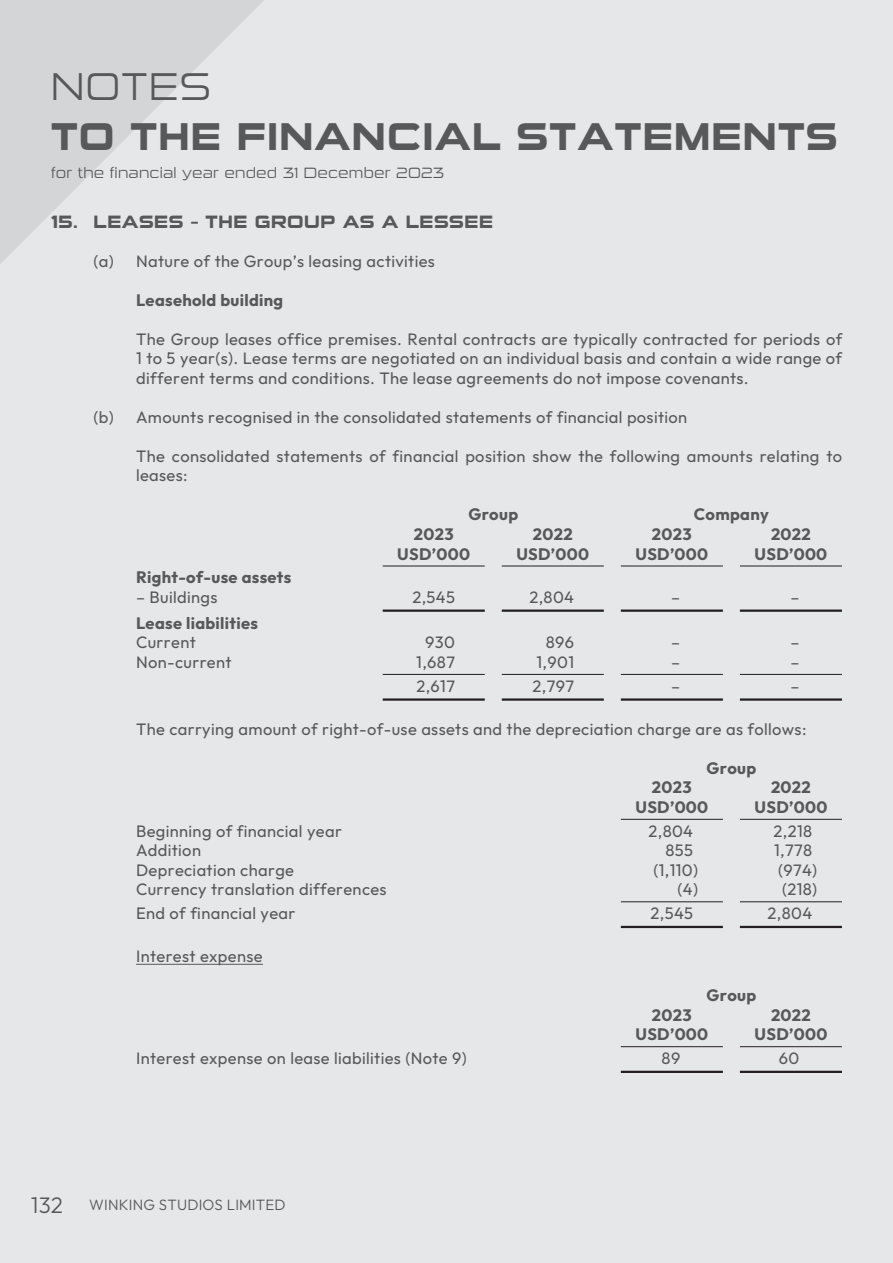
<style>
.page{position:relative;width:893px;height:1263px;background:#e6e7e9}
.page>*{position:absolute;margin:0;border:0;box-sizing:border-box;transform-origin:0 0}
.t1{font:700 39px "Sui Generis Rg";letter-spacing:.03em;color:#57585a}
.t2{font:39px "Sui Generis Lt";letter-spacing:.03em;color:#57585a}
.t3{font:700 18px "Sui Generis Rg";letter-spacing:.03em;color:#57585a}
.t4{font:16.5px/19.5px "Outfit";letter-spacing:.02em;color:#57585a;text-align:justify}
.t5{font:700 16.5px "Outfit";letter-spacing:.02em;color:#57585a}
.t6{font:15px "Sui Generis Lt";letter-spacing:.01em;color:#57585a}
.t7{font:300 15px "Outfit";letter-spacing:.01em;color:#57585a}
.s1{font-size:22.5px}
</style>
<div class="page">
<svg style="left:0;top:0;width:264px;height:264px;fill:#d8d9db"></svg>
<hr style="left:383px;top:566px;width:102px;height:1px;background:#231f20">
<hr style="left:502px;top:566px;width:102px;height:1px;background:#231f20">
<hr style="left:621px;top:566px;width:102px;height:1px;background:#231f20">
<hr style="left:740px;top:566px;width:102px;height:1px;background:#231f20">
<hr style="left:383px;top:609px;width:102px;height:3px;background:#231f20">
<hr style="left:502px;top:609px;width:102px;height:3px;background:#231f20">
<hr style="left:621px;top:609px;width:102px;height:3px;background:#231f20">
<hr style="left:740px;top:609px;width:102px;height:3px;background:#231f20">
<hr style="left:383px;top:674px;width:102px;height:1px;background:#231f20">
<hr style="left:502px;top:674px;width:102px;height:1px;background:#231f20">
<hr style="left:621px;top:674px;width:102px;height:1px;background:#231f20">
<hr style="left:740px;top:674px;width:102px;height:1px;background:#231f20">
<hr style="left:383px;top:698px;width:102px;height:3px;background:#231f20">
<hr style="left:502px;top:698px;width:102px;height:3px;background:#231f20">
<hr style="left:621px;top:698px;width:102px;height:3px;background:#231f20">
<hr style="left:740px;top:698px;width:102px;height:3px;background:#231f20">
<hr style="left:621px;top:819px;width:102px;height:1px;background:#231f20">
<hr style="left:740px;top:819px;width:102px;height:1px;background:#231f20">
<hr style="left:621px;top:901px;width:102px;height:1px;background:#231f20">
<hr style="left:740px;top:901px;width:102px;height:1px;background:#231f20">
<hr style="left:621px;top:926px;width:102px;height:2px;background:#231f20">
<hr style="left:740px;top:926px;width:102px;height:2px;background:#231f20">
<hr style="left:136px;top:964px;width:127px;height:1px;background:#57585a">
<hr style="left:621px;top:1046px;width:102px;height:1px;background:#231f20">
<hr style="left:740px;top:1046px;width:102px;height:1px;background:#231f20">
<hr style="left:621px;top:1071px;width:102px;height:2px;background:#231f20">
<hr style="left:740px;top:1071px;width:102px;height:2px;background:#231f20">
<h1 class="t2" style="left:51px;top:63px;width:161px">NOTES</h1>
<h1 class="t1" style="left:51px;top:113px;width:788px">TO THE FINANCIAL STATEMENTS</h1>
<p class="t6" style="left:51px;top:164px;width:395px">for the financial year ended 31 December 2023</p>
<p class="t3" style="left:51px;top:211px;width:443px">15. LEASES – THE GROUP AS A LESSEE</p>
<p class="t4" style="left:94px;top:252px;width:343px">(a) Nature of the Group’s leasing activities</p>
<p class="t5" style="left:136px;top:289px;width:149px">Leasehold building</p>
<p class="t4" style="left:136px;top:330px;width:708px">The Group leases office premises. Rental contracts are typically contracted for periods of 1 to 5 year(s). Lease terms are negotiated on an individual basis and contain a wide range of different terms and conditions. The lease agreements do not impose covenants.</p>
<p class="t4" style="left:94px;top:408px;width:595px">(b) Amounts recognised in the consolidated statements of financial position</p>
<p class="t4" style="left:136px;top:447px;width:708px">The consolidated statements of financial position show the following amounts relating to leases:</p>
<p class="t5" style="left:468px;top:504px;width:51px">Group</p>
<p class="t5" style="left:694px;top:504px;width:77px">Company</p>
<p class="t5" style="left:414px;top:523px;width:41px">2023</p>
<p class="t5" style="left:533px;top:523px;width:41px">2022</p>
<p class="t5" style="left:652px;top:523px;width:41px">2023</p>
<p class="t5" style="left:771px;top:523px;width:41px">2022</p>
<p class="t5" style="left:397px;top:543px;width:74px">USD’000</p>
<p class="t5" style="left:516px;top:543px;width:74px">USD’000</p>
<p class="t5" style="left:635px;top:543px;width:74px">USD’000</p>
<p class="t5" style="left:754px;top:543px;width:74px">USD’000</p>
<p class="t5" style="left:136px;top:567px;width:157px">Right-of-use assets</p>
<p class="t4" style="left:136px;top:588px;width:83px">– Buildings</p>
<p class="t4" style="left:412px;top:588px;width:44px">2,545</p>
<p class="t4" style="left:529px;top:588px;width:46px">2,804</p>
<p class="t4" style="left:671px;top:588px;width:11px">–</p>
<p class="t4" style="left:790px;top:588px;width:11px">–</p>
<p class="t5" style="left:136px;top:612px;width:123px">Lease liabilities</p>
<p class="t4" style="left:136px;top:633px;width:61px">Current</p>
<p class="t4" style="left:425px;top:633px;width:31px">930</p>
<p class="t4" style="left:546px;top:633px;width:30px">896</p>
<p class="t4" style="left:671px;top:633px;width:11px">–</p>
<p class="t4" style="left:790px;top:633px;width:11px">–</p>
<p class="t4" style="left:136px;top:653px;width:97px">Non-current</p>
<p class="t4" style="left:416px;top:653px;width:40px">1,687</p>
<p class="t4" style="left:537px;top:653px;width:39px">1,901</p>
<p class="t4" style="left:671px;top:653px;width:11px">–</p>
<p class="t4" style="left:790px;top:653px;width:11px">–</p>
<p class="t4" style="left:416px;top:677px;width:40px">2,617</p>
<p class="t4" style="left:533px;top:677px;width:43px">2,797</p>
<p class="t4" style="left:671px;top:677px;width:11px">–</p>
<p class="t4" style="left:790px;top:677px;width:11px">–</p>
<p class="t4" style="left:136px;top:719px;width:672px">The carrying amount of right-of-use assets and the depreciation charge are as follows:</p>
<p class="t5" style="left:706px;top:757px;width:51px">Group</p>
<p class="t5" style="left:652px;top:776px;width:41px">2023</p>
<p class="t5" style="left:771px;top:776px;width:41px">2022</p>
<p class="t5" style="left:635px;top:796px;width:74px">USD’000</p>
<p class="t5" style="left:754px;top:796px;width:74px">USD’000</p>
<p class="t4" style="left:136px;top:821px;width:207px">Beginning of financial year</p>
<p class="t4" style="left:648px;top:821px;width:46px">2,804</p>
<p class="t4" style="left:774px;top:821px;width:40px">2,218</p>
<p class="t4" style="left:136px;top:841px;width:66px">Addition</p>
<p class="t4" style="left:665px;top:841px;width:29px">855</p>
<p class="t4" style="left:774px;top:841px;width:40px">1,778</p>
<p class="t4" style="left:136px;top:860px;width:159px">Depreciation charge</p>
<p class="t4" style="left:653px;top:860px;width:46px">(1,110)</p>
<p class="t4" style="left:778px;top:860px;width:41px">(974)</p>
<p class="t4" style="left:136px;top:880px;width:252px">Currency translation differences</p>
<p class="t4" style="left:678px;top:880px;width:22px">(4)</p>
<p class="t4" style="left:782px;top:880px;width:37px">(218)</p>
<p class="t4" style="left:136px;top:904px;width:161px">End of financial year</p>
<p class="t4" style="left:651px;top:904px;width:44px">2,545</p>
<p class="t4" style="left:768px;top:904px;width:46px">2,804</p>
<p class="t4" style="left:136px;top:947px;width:128px">Interest expense</p>
<p class="t5" style="left:706px;top:984px;width:51px">Group</p>
<p class="t5" style="left:652px;top:1004px;width:41px">2023</p>
<p class="t5" style="left:771px;top:1004px;width:41px">2022</p>
<p class="t5" style="left:635px;top:1023px;width:74px">USD’000</p>
<p class="t5" style="left:754px;top:1023px;width:74px">USD’000</p>
<p class="t4" style="left:136px;top:1049px;width:332px">Interest expense on lease liabilities (Note 9)</p>
<p class="t4" style="left:662px;top:1049px;width:20px">89</p>
<p class="t4" style="left:779px;top:1049px;width:22px">60</p>
<p class="t7" style="left:31px;top:1195px;width:256px"><span class="s1">132</span> WINKING STUDIOS LIMITED</p>
</div>
